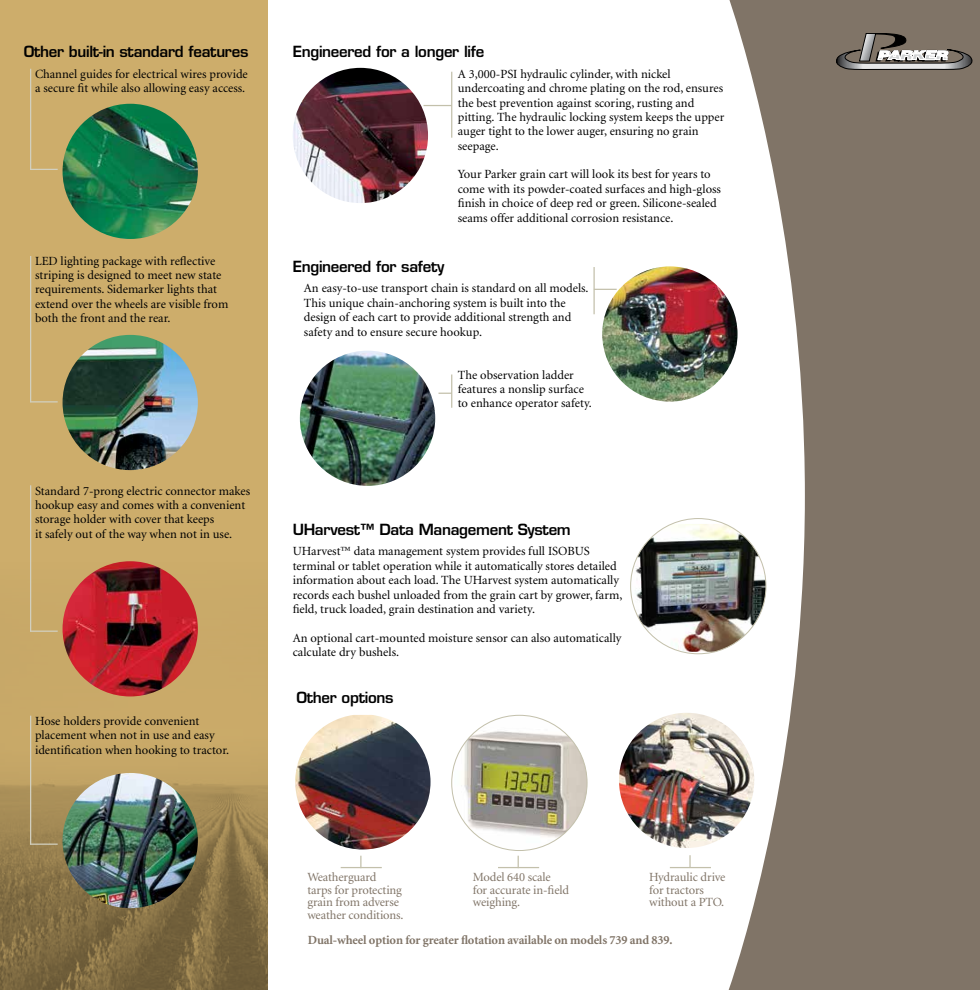
<style>
.page{position:relative;width:980px;height:990px;background:#fff}
.page>*{position:absolute;margin:0;border:0;box-sizing:border-box;transform-origin:0 0}
.t1{font:600 15px "Eurostile";letter-spacing:-.02em;color:#000}
.t2{font:12.5px/14.4px "Minion";color:#000}
.t3{font:12.5px/12.5px "Minion";letter-spacing:-.01em;color:#807467}
.t4{font:700 12.5px "Minion";letter-spacing:-.01em;color:#807467}
</style>
<div class="page">
<div style="left:0;top:0;width:267px;height:990px;background:#cdad6b"></div>
<img style="left:0;top:556px;width:267px;height:434px">
<svg style="left:724px;top:0;width:255px;height:990px;fill:#807467"></svg>
<svg style="left:831px;top:33px;width:145px;height:38px;background:#857e78"></svg>
<img style="left:295px;top:715px;width:135px;height:135px">
<img style="left:454px;top:715px;width:133px;height:136px">
<img style="left:619px;top:713px;width:135px;height:135px;border-radius:68px">
<svg style="left:689px;top:855px;width:1px;height:12px"></svg>
<hr style="left:340px;top:867px;width:42px;height:1px;background:#c3c0ab">
<hr style="left:498px;top:867px;width:41px;height:1px;background:#c3c0ab">
<hr style="left:669px;top:867px;width:41px;height:1px;background:#c3c0ab">
<hr style="left:451px;top:375px;width:1px;height:33px;background:#c3c0ab">
<svg style="left:438px;top:393px;width:13px;height:1px"></svg>
<img style="left:300px;top:351px;width:135px;height:135px;border-radius:68px">
<img style="left:630px;top:524px;width:135px;height:128px">
<img style="left:63px;top:104px;width:135px;height:135px;border-radius:68px">
<img style="left:62px;top:335px;width:136px;height:135px;border-radius:68px">
<img style="left:62px;top:561px;width:136px;height:135px;border-radius:68px">
<img style="left:62px;top:773px;width:136px;height:135px;border-radius:68px">
<svg style="left:31px;top:169px;width:27px;height:1px"></svg>
<svg style="left:31px;top:401px;width:27px;height:1px"></svg>
<svg style="left:31px;top:631px;width:27px;height:1px"></svg>
<svg style="left:30px;top:844px;width:28px;height:1px"></svg>
<hr style="left:30px;top:69px;width:1px;height:101px;background:#d2d0c0">
<hr style="left:30px;top:256px;width:1px;height:146px;background:#d2d0c0">
<hr style="left:30px;top:485px;width:1px;height:147px;background:#d2d0c0">
<hr style="left:30px;top:716px;width:1px;height:128px;background:#d2d0c0">
<hr style="left:593px;top:267px;width:1px;height:47px;background:#c3c0ab">
<svg style="left:593px;top:289px;width:23px;height:1px"></svg>
<img style="left:602px;top:266px;width:135px;height:136px;border-radius:68px">
<img style="left:292px;top:68px;width:136px;height:135px;border-radius:68px">
<hr style="left:451px;top:72px;width:1px;height:66px;background:#c3c0ab">
<svg style="left:423px;top:105px;width:28px;height:1px"></svg>
<p class="t1" style="left:24px;top:42px;width:226px">Other built-in standard features</p>
<p class="t2" style="left:35px;top:67px;width:214px">Channel guides for electrical wires provide a secure fit while also allowing easy access.</p>
<p class="t2" style="left:35px;top:254px;width:195px">LED lighting package with reflective striping is designed to meet new state requirements. Sidemarker lights that extend over the wheels are visible from both the front and the rear.</p>
<p class="t2" style="left:35px;top:484px;width:217px">Standard 7-prong electric connector makes hookup easy and comes with a convenient storage holder with cover that keeps<br>it safely out of the way when not in use.</p>
<p class="t2" style="left:35px;top:714px;width:196px;line-height:14.8px">Hose holders provide convenient placement when not in use and easy identification when hooking to tractor.</p>
<p class="t1" style="left:292px;top:42px;width:193px">Engineered for a longer life</p>
<p class="t2" style="left:458px;top:67px;width:268px">A 3,000-PSI hydraulic cylinder, with nickel undercoating and chrome plating on the rod, ensures the best prevention against scoring, rusting and pitting. The hydraulic locking system keeps the upper auger tight to the lower auger, ensuring no grain seepage.</p>
<p class="t2" style="left:458px;top:168px;width:264px">Your Parker grain cart will look its best for years to come with its powder-coated surfaces and high-gloss finish in choice of deep red or green. Silicone-sealed seams offer additional corrosion resistance.</p>
<p class="t1" style="left:292px;top:257px;width:153px">Engineered for safety</p>
<p class="t2" style="left:304px;top:282px;width:286px">An easy-to-use transport chain is standard on all models.<br>This unique chain-anchoring system is built into the design of each cart to provide additional strength and safety and to ensure secure hookup.</p>
<p class="t2" style="left:458px;top:368px;width:135px">The observation ladder features a nonslip surface to enhance operator safety.</p>
<p class="t1" style="left:292px;top:520px;width:279px">UHarvest™ Data Management System</p>
<p class="t2" style="left:292px;top:545px;width:331px">UHarvest™ data management system provides full ISOBUS terminal or tablet operation while it automatically stores detailed information about each load. The UHarvest system automatically records each bushel unloaded from the grain cart by grower, farm, field, truck loaded, grain destination and variety.</p>
<p class="t2" style="left:292px;top:631px;width:330px">An optional cart-mounted moisture sensor can also automatically calculate dry bushels.</p>
<p class="t1" style="left:296px;top:688px;width:99px">Other options</p>
<p class="t3" style="left:307px;top:871px;width:98px">Weatherguard tarps for protecting grain from adverse weather conditions.</p>
<p class="t3" style="left:472px;top:871px;width:98px">Model 640 scale<br>for accurate in-field weighing.</p>
<p class="t3" style="left:649px;top:871px;width:78px">Hydraulic drive for tractors without a PTO.</p>
<p class="t4" style="left:308px;top:934px;width:366px">Dual-wheel option for greater flotation available on models 739 and 839.</p>
</div>
